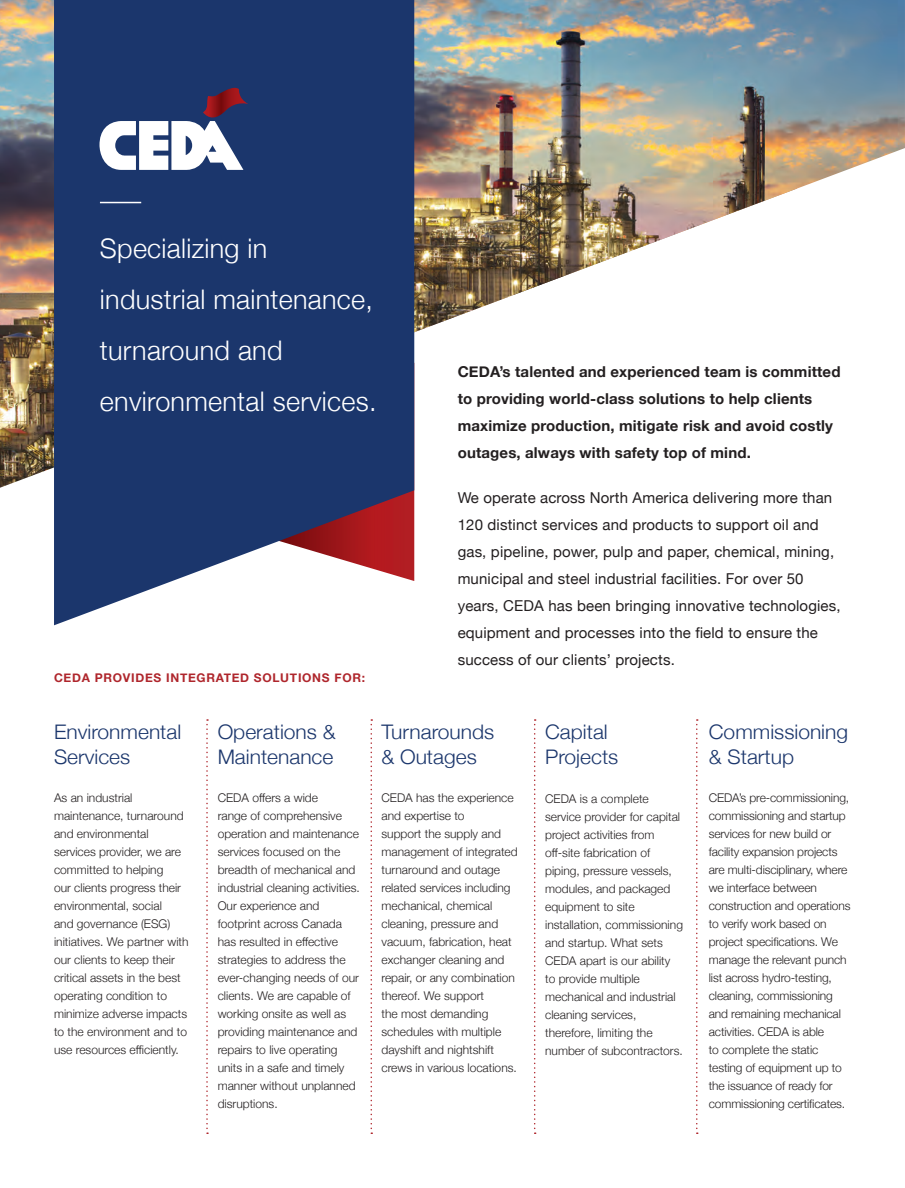
<style>
.page{position:relative;width:905px;height:1188px;background:#fff}
.page>*{position:absolute;margin:0;border:0;box-sizing:border-box;transform-origin:0 0}
.t1{font:300 27px/51px "Helvetica Neue";letter-spacing:.01em;color:#fff}
.t2{font:300 20.1px/25.8px "Helvetica Neue";color:#1b366c;scale:1.05 1}
.t3{font:15px/27px "Helvetica Neue";letter-spacing:.01em;color:#231f20}
.t4{font:700 15px/27px "Helvetica Neue";letter-spacing:.01em;color:#231f20}
.t5{font:300 12px/18px "Helvetica Neue";color:#231f20}
.t6{font:700 12px "Helvetica Neue";letter-spacing:.06em;color:#af262c}
</style>
<div class="page">
<img style="left:0;top:0;width:415px;height:488px">
<img style="left:414px;top:0;width:490px;height:341px">
<svg style="left:54px;top:0;width:360px;height:625px;background:#324676"></svg>
<hr style="left:100px;top:202px;width:41px;height:1px;background:#fff">
<svg style="left:99px;top:88px;width:149px;height:82px"></svg>
<hr style="left:904px;top:1116px;width:1px;height:39px;background:#f0efef">
<svg style="left:206px;top:719px;width:2px;height:415px"></svg>
<svg style="left:370px;top:719px;width:2px;height:415px"></svg>
<svg style="left:534px;top:719px;width:1px;height:415px"></svg>
<svg style="left:696px;top:719px;width:1px;height:415px"></svg>
<h1 class="t1" style="left:100px;top:221px;width:278px">Specializing in industrial maintenance, turnaround and environmental services.</h1>
<p class="t6" style="left:54px;top:668px;width:312px">CEDA PROVIDES INTEGRATED SOLUTIONS FOR:</p>
<p class="t4" style="left:457px;top:358px;width:384px">CEDA’s talented and experienced team is committed to providing world-class solutions to help clients maximize production, mitigate risk and avoid costly outages, always with safety top of mind.</p>
<p class="t3" style="left:457px;top:485px;width:384px">We operate across North America delivering more than 120 distinct services and products to support oil and gas, pipeline, power, pulp and paper, chemical, mining, municipal and steel industrial facilities. For over 50 years, CEDA has been bringing innovative technologies, equipment and processes into the field to ensure the success of our clients’ projects.</p>
<h2 class="t2" style="left:54px;top:717px;width:123px">Environmental<br>Services</h2>
<p class="t5" style="left:54px;top:788px;width:136px">As an industrial maintenance, turnaround and environmental services provider, we are committed to helping<br>our clients progress their environmental, social<br>and governance (ESG) initiatives. We partner with our clients to keep their critical assets in the best operating condition to minimize adverse impacts to the environment and to use resources efficiently.</p>
<h2 class="t2" style="left:218px;top:717px;width:114px">Operations &amp;<br>Maintenance</h2>
<p class="t5" style="left:218px;top:788px;width:144px">CEDA offers a wide<br>range of comprehensive operation and maintenance services focused on the breadth of mechanical and industrial cleaning activities.<br>Our experience and footprint across Canada has resulted in effective strategies to address the ever-changing needs of our clients. We are capable of working onsite as well as providing maintenance and repairs to live operating units in a safe and timely manner without unplanned disruptions.</p>
<h2 class="t2" style="left:381px;top:717px;width:109px">Turnarounds &amp; Outages</h2>
<p class="t5" style="left:381px;top:788px;width:138px">CEDA has the experience and expertise to<br>support the supply and management of integrated turnaround and outage related services including mechanical, chemical cleaning, pressure and vacuum, fabrication, heat exchanger cleaning and repair, or any combination thereof. We support<br>the most demanding schedules with multiple dayshift and nightshift crews in various locations.</p>
<h2 class="t2" style="left:545px;top:717px;width:71px">Capital<br>Projects</h2>
<p class="t5" style="left:545px;top:789px;width:139px">CEDA is a complete service provider for capital project activities from off-site fabrication of piping, pressure vessels, modules, and packaged equipment to site installation, commissioning and startup. What sets<br>CEDA apart is our ability to provide multiple mechanical and industrial cleaning services, therefore, limiting the number of subcontractors.</p>
<h2 class="t2" style="left:708px;top:717px;width:134px">Commissioning &amp; Startup</h2>
<p class="t5" style="left:708px;top:788px;width:143px">CEDA’s pre-commissioning, commissioning and startup services for new build or facility expansion projects are multi-disciplinary, where we interface between construction and operations to verify work based on project specifications. We manage the relevant punch list across hydro-testing, cleaning, commissioning and remaining mechanical activities. CEDA is able<br>to complete the static testing of equipment up to the issuance of ready for commissioning certificates.</p>
</div>
